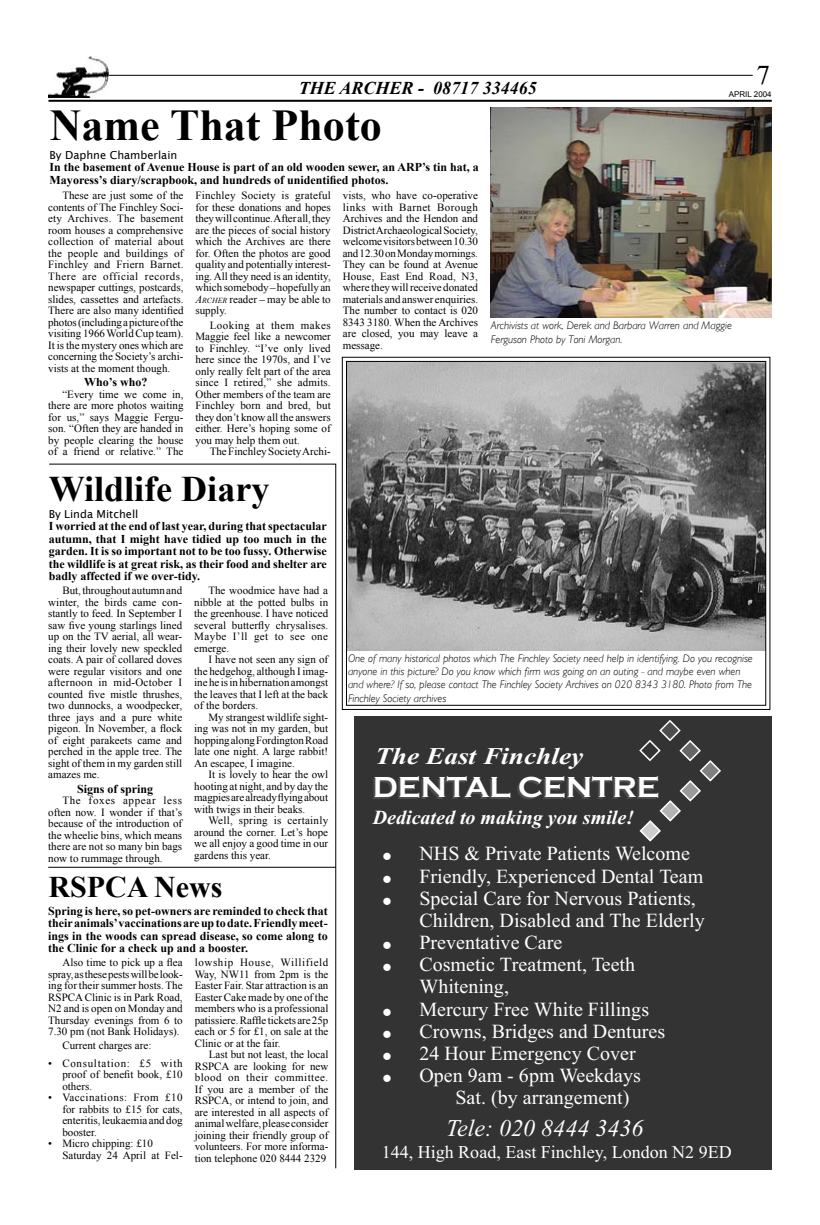
<style>
.page{position:relative;width:820px;height:1225px;background:#fff}
.page>*{position:absolute;margin:0;border:0;box-sizing:border-box;transform-origin:0 0}
.Headline_2{font:700 44px "Times New Roman";color:#000}
.Headline_2-2{font:700 36px "Times New Roman";color:#000}
.t1{font:700 30px "Copperplate Gothic";color:#fff}
.Headline_3{font:700 30px "Times New Roman";color:#000}
.t2{font:27px "Times New Roman";color:#000}
.t3{font:italic 24px "Times New Roman";color:#fff}
.t4{font:italic 700 24px "Times New Roman";color:#fff;scale:1.14 1}
.t5{font:20px "Times New Roman";color:#fff}
.t6{font:italic 700 20px "Times New Roman";color:#fff}
.t7{font:18px "Times New Roman";color:#fff}
.t8{font:italic 700 18px "Times New Roman";color:#000}
.Lead_Para{font:700 12px/12.5px "Times New Roman";color:#000;text-align:justify}
.sub-heading{font:700 12px "Times New Roman";color:#000}
.body_text{font:11px/11.5px "Times New Roman";color:#000;text-align:justify}
.t9{font:italic 300 11px/13.2px "Gill Sans";color:#000}
.bullet_style{font:11px/11.5px "Times New Roman";color:#000;text-align:justify}
.By_Line{font:11px "Lucida Sans";color:#000}
.t10{font:8px "Arial";color:#000}
.s1{font-style:italic}
.s2{font-style:italic;font-size:7.7px}
</style>
<div class="page">
<svg style="left:48px;top:463px;width:288px;height:706px"></svg>
<hr style="left:106px;top:75px;width:646px;height:1px;background:#000">
<hr style="left:48px;top:100px;width:723px;height:2px;background:#000">
<img style="left:48px;top:57px;width:60px;height:40px">
<div style="left:354px;top:716px;width:416px;height:454px;background:#333"></div>
<svg style="left:639px;top:720px;width:82px;height:122px"></svg>
<img style="left:490px;top:107px;width:281px;height:211px">
<svg style="left:341px;top:356px;width:429px;height:354px"></svg>
<div style="left:346px;top:361px;width:419px;height:344px;border:1px solid #000"></div>
<hr style="left:48px;top:866px;width:287px;height:1px;background:#000">
<p class="t2" style="left:756px;top:57px;width:15px">7</p>
<p class="t8" style="left:298px;top:75px;width:239px">THE ARCHER - 08717 334465</p>
<p class="t10" style="left:728px;top:89px;width:44px">APRIL 2004</p>
<p class="Headline_2" style="left:50px;top:95px;width:333px">Name That Photo</p>
<p class="By_Line" style="left:50px;top:149px;width:129px">By Daphne Chamberlain</p>
<p class="Lead_Para" style="left:50px;top:161px;width:430px">In the basement of Avenue House is part of an old wooden sewer, an ARP’s tin hat, a<br>Mayoress’s diary/scrapbook, and hundreds of unidentified photos.</p>
<p class="body_text" style="left:48px;top:190px;width:137px;text-indent:14px">These are just some of the contents of The Finchley Soci&shy;ety Archives. The basement room houses a comprehensive collection of material about the people and buildings of Finchley and Friern Barnet.<br>There are official records, newspaper cuttings, postcards, slides, cassettes and artefacts.<br>There are also many identified photos (including a picture of the visiting 1966 World Cup team).<br>It is the mystery ones which are concerning the Society’s archi&shy;vists at the moment though.</p>
<p class="sub-heading" style="left:84px;top:374px;width:65px">Who’s who?</p>
<p class="body_text" style="left:48px;top:388px;width:137px;text-indent:14px">“Every time we come in, there are more photos waiting for us,” says Maggie Fergu&shy;son. “Often they are handed in by people clearing the house of a friend or relative.” The</p>
<p class="body_text" style="left:195px;top:190px;width:137px">Finchley Society is grateful for these donations and hopes they will continue. After all, they are the pieces of social history which the Archives are there for. Often the photos are good quality and potentially interest&shy;ing. All they need is an identity, which somebody – hopefully an <span class="s1">A</span><span class="s2">RCHER</span> reader – may be able to supply.</p>
<p class="body_text" style="left:195px;top:319px;width:137px;text-indent:14px">Looking at them makes Maggie feel like a newcomer to Finchley. “I’ve only lived here since the 1970s, and I’ve only really felt part of the area since I retired,” she admits.<br>Other members of the team are Finchley born and bred, but they don’t know all the answers either. Here’s hoping some of you may help them out.</p>
<p class="body_text" style="left:209px;top:446px;width:122px">The Finchley Society Archi-</p>
<p class="Headline_2-2" style="left:49px;top:463px;width:222px">Wildlife Diary</p>
<p class="By_Line" style="left:49px;top:507px;width:91px">By Linda Mitchell</p>
<p class="Lead_Para" style="left:49px;top:520px;width:280px">I worried at the end of last year, during that spectacular autumn, that I might have tidied up too much in the garden. It is so important not to be too fussy. Otherwise the wildlife is at great risk, as their food and shelter are badly affected if we over-tidy.</p>
<p class="body_text" style="left:342px;top:190px;width:137px">vists, who have co-operative links with Barnet Borough Archives and the Hendon and District Archaeological Society, welcome visitors between 10.30 and 12.30 on Monday mornings.<br>They can be found at Avenue House, East End Road, N3, where they will receive donated materials and answer enquiries.<br>The number to contact is 020<br>8343 3180. When the Archives are closed, you may leave a message.</p>
<p class="t9" style="left:490px;top:319px;width:242px">Archivists at work, Derek and Barbara Warren and Maggie<br>Ferguson Photo by Toni Morgan.</p>
<p class="body_text" style="left:48px;top:584px;width:135px;text-indent:14px">But, throughout autumn and winter, the birds came con&shy;stantly to feed. In September I saw five young starlings lined up on the TV aerial, all wear&shy;ing their lovely new speckled coats. A pair of collared doves were regular visitors and one afternoon in mid-October I counted five mistle thrushes, two dunnocks, a woodpecker, three jays and a pure white pigeon. In November, a flock of eight parakeets came and perched in the apple tree. The sight of them in my garden still amazes me.</p>
<p class="sub-heading" style="left:77px;top:780px;width:78px">Signs of spring</p>
<p class="body_text" style="left:48px;top:794px;width:135px;text-indent:14px">The foxes appear less often now. I wonder if that’s because of the introduction of the wheelie bins, which means there are not so many bin bags now to rummage through.</p>
<p class="body_text" style="left:194px;top:584px;width:135px;text-indent:14px">The woodmice have had a nibble at the potted bulbs in the greenhouse. I have noticed several butterfly chrysalises.<br>Maybe I’ll get to see one emerge.</p>
<p class="body_text" style="left:194px;top:653px;width:135px;text-indent:14px">I have not seen any sign of the hedgehog, although I imag&shy;ine he is in hibernation amongst the leaves that I left at the back of the borders.</p>
<p class="body_text" style="left:194px;top:711px;width:135px;text-indent:14px">My strangest wildlife sight&shy;ing was not in my garden, but hopping along Fordington Road late one night. A large rabbit!<br>An escapee, I imagine.</p>
<p class="body_text" style="left:194px;top:768px;width:135px;text-indent:14px">It is lovely to hear the owl hooting at night, and by day the magpies are already flying about with twigs in their beaks.</p>
<p class="body_text" style="left:194px;top:814px;width:135px;text-indent:14px">Well, spring is certainly around the corner. Let’s hope we all enjoy a good time in our gardens this year.</p>
<p class="Headline_3" style="left:48px;top:866px;width:176px">RSPCA News</p>
<p class="Lead_Para" style="left:48px;top:904px;width:281px">Spring is here, so pet-owners are reminded to check that their animals’ vaccinations are up to date. Friendly meet&shy;ings in the woods can spread disease, so come along to the Clinic for a check up and a booster.</p>
<p class="body_text" style="left:48px;top:956px;width:136px;text-indent:14px">Also time to pick up a flea spray, as these pests will be look&shy;ing for their summer hosts. The RSPCA Clinic is in Park Road, N2 and is open on Monday and Thursday evenings from 6 to 7.30 pm (not Bank Holidays).</p>
<p class="body_text" style="left:62px;top:1039px;width:90px">Current charges are:</p>
<p class="bullet_style" style="left:62px;top:1057px;width:122px;text-indent:-14px">• Consultation: £5 with proof of benefit book, £10 others.</p>
<p class="bullet_style" style="left:62px;top:1091px;width:122px;text-indent:-14px">• Vaccinations: From £10 for rabbits to £15 for cats, enteritis, leukaemia and dog booster.</p>
<p class="bullet_style" style="left:48px;top:1137px;width:106px">• Micro chipping: £10</p>
<p class="body_text" style="left:62px;top:1149px;width:122px">Saturday 24 April at Fel-</p>
<p class="body_text" style="left:195px;top:956px;width:135px">lowship House, Willifield Way, NW11 from 2pm is the Easter Fair. Star attraction is an Easter Cake made by one of the members who is a professional patissiere. Raffle tickets are 25p each or 5 for £1, on sale at the Clinic or at the fair.</p>
<p class="body_text" style="left:195px;top:1048px;width:135px;text-indent:14px">Last but not least, the local RSPCA are looking for new blood on their committee.<br>If you are a member of the RSPCA, or intend to join, and are interested in all aspects of animal welfare, please consider joining their friendly group of volunteers. For more informa&shy;tion telephone 020 8444 2329</p>
<p class="t9" style="left:348px;top:652px;width:406px">One of many historical photos which The Finchley Society need help in identifying. Do you recognise anyone in this picture? Do you know which firm was going on an outing - and maybe even when and where? If so, please contact The Finchley Society Archives on 020 8343 3180. Photo from The Finchley Society archives</p>
<p class="t4" style="left:375px;top:740px;width:184px">The East Finchley</p>
<p class="t1" style="left:372px;top:767px;width:288px">DENTAL CENTRE</p>
<p class="t6" style="left:372px;top:804px;width:263px">Dedicated to making you smile!</p>
<p class="t5" style="left:419px;top:840px;width:272px">NHS &amp; Private Patients Welcome</p>
<p class="t5" style="left:419px;top:862px;width:285px">Friendly, Experienced Dental Team</p>
<p class="t5" style="left:419px;top:884px;width:278px">Special Care for Nervous Patients,</p>
<p class="t5" style="left:419px;top:907px;width:286px">Children, Disabled and The Elderly</p>
<p class="t5" style="left:419px;top:929px;width:144px">Preventative Care</p>
<p class="t5" style="left:419px;top:951px;width:217px">Cosmetic Treatment, Teeth</p>
<p class="t5" style="left:419px;top:973px;width:91px">Whitening,</p>
<p class="t5" style="left:419px;top:995px;width:231px">Mercury Free White Fillings</p>
<p class="t5" style="left:419px;top:1017px;width:247px">Crowns, Bridges and Dentures</p>
<p class="t5" style="left:419px;top:1039px;width:218px">24 Hour Emergency Cover</p>
<p class="t5" style="left:419px;top:1062px;width:223px">Open 9am - 6pm Weekdays</p>
<p class="t5" style="left:455px;top:1084px;width:175px">Sat. (by arrangement)</p>
<p class="t3" style="left:446px;top:1112px;width:199px">Tele: 020 8444 3436</p>
<p class="t7" style="left:381px;top:1140px;width:351px">144, High Road, East Finchley, London N2 9ED</p>
</div>
